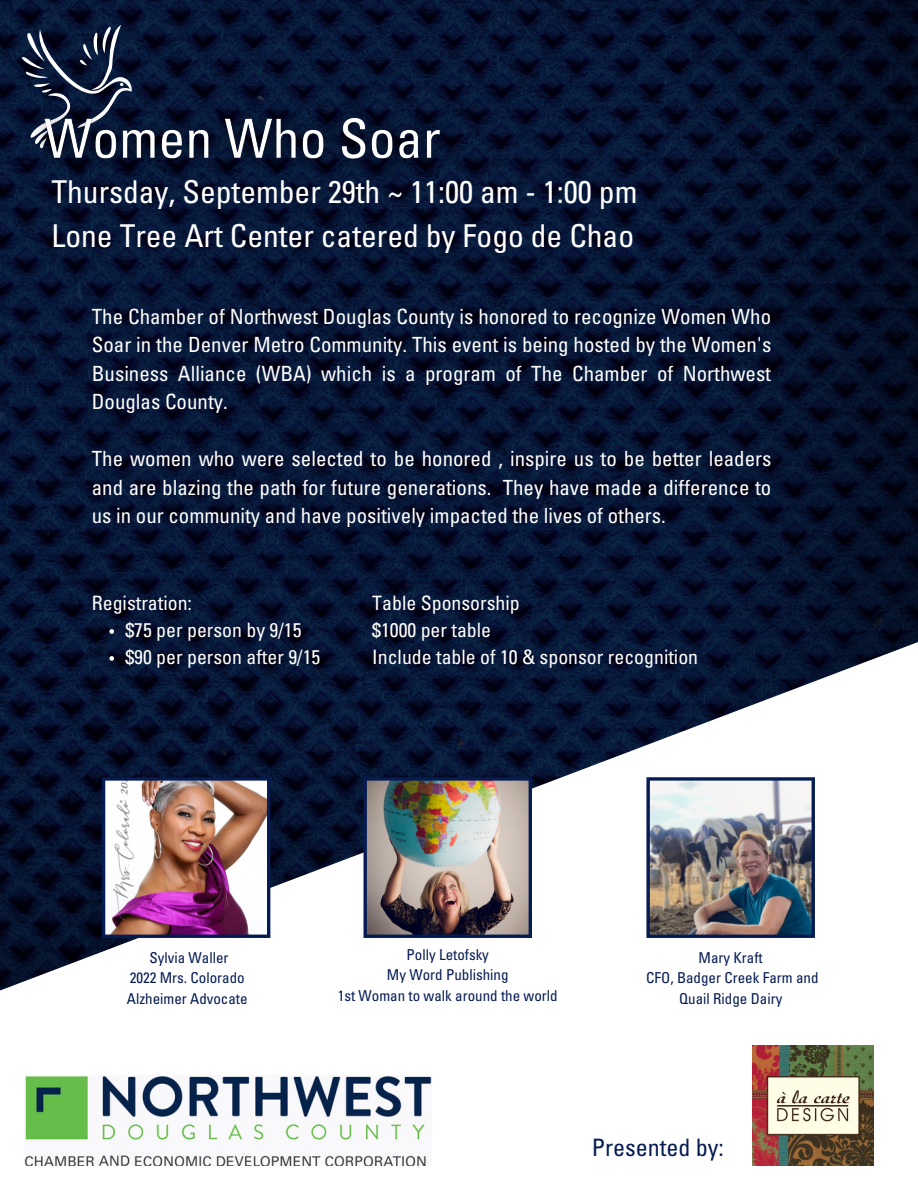
<style>
.page{position:relative;width:918px;height:1188px;background:#fff}
.page>*{position:absolute;margin:0;border:0;box-sizing:border-box;transform-origin:0 0}
.t1{font:condensed 31.5px/43.8px "Univers LT Std";color:#fff}
.t2{font:condensed 24px "Univers LT Std";color:#051b52}
.t3{font:condensed 20.85px/28.5px "Univers LT Std";color:#fff;text-align:justify}
.t4{font:condensed 19.8px/27px "Univers LT Std";color:#fff}
.t5{font:condensed 15px/20.2px "Univers LT Std";color:#051b52;text-align:center}
</style>
<div class="page">
<img style="left:0;top:0;width:918px;height:1139px">
<svg style="left:18px;top:25px;width:115px;height:126px;background:#2a354f"></svg>
<img style="left:24px;top:1076px;width:408px;height:90px">
<img style="left:102px;top:777px;width:168px;height:161px">
<img style="left:364px;top:777px;width:168px;height:161px">
<img style="left:646px;top:777px;width:169px;height:161px">
<img style="left:753px;top:1045px;width:120px;height:121px">
<img style="left:22px;top:96px;width:442px;height:102px">
<svg style="left:109px;top:629px;width:5px;height:5px"></svg>
<svg style="left:109px;top:656px;width:5px;height:5px"></svg>
<h1 class="t1" style="left:51px;top:174px;width:587px">Thursday, September 29th ~ 11:00 am - 1:00 pm<br>Lone Tree Art Center catered by Fogo de Chao</h1>
<p class="t3" style="left:92px;top:305px;width:681px">The Chamber of Northwest Douglas County is honored to recognize Women Who Soar in the Denver Metro Community. This event is being hosted by the Women's Business Alliance (WBA) which is a program of The Chamber of Northwest Douglas County.</p>
<p class="t3" style="left:92px;top:447px;width:681px">The women who were selected to be honored , inspire us to be better leaders and are blazing the path for future generations. They have made a difference to us in our community and have positively impacted the lives of others.</p>
<p class="t4" style="left:92px;top:592px;width:102px">Registration:</p>
<p class="t4" style="left:125px;top:619px;width:196px">$75 per person by 9/15 $90 per person after 9/15</p>
<p class="t4" style="left:372px;top:592px;width:327px">Table Sponsorship<br>$1000 per table<br>Include table of 10 &amp; sponsor recognition</p>
<p class="t5" style="left:127px;top:950px;width:122px">Sylvia Waller<br>2022 Mrs. Colorado<br>Alzheimer Advocate</p>
<p class="t5" style="left:338px;top:947px;width:221px">Polly Letofsky<br>My Word Publishing<br>1st Woman to walk around the world</p>
<p class="t5" style="left:646px;top:950px;width:174px">Mary Kraft<br>CFO, Badger Creek Farm and<br>Quail Ridge Dairy</p>
<p class="t2" style="left:592px;top:1139px;width:133px">Presented by:</p>
</div>
